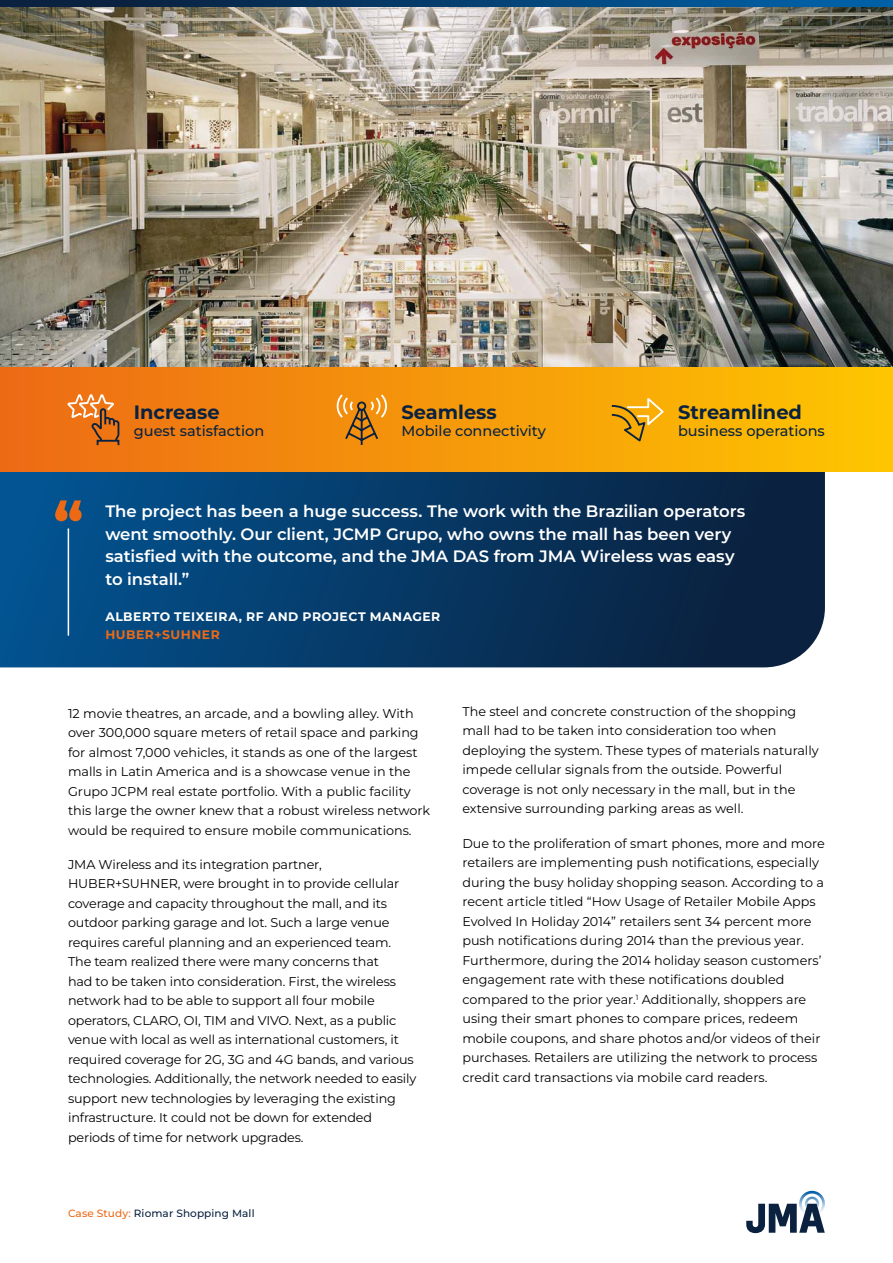
<style>
.page{position:relative;width:893px;height:1263px;background:#fff}
.page>*{position:absolute;margin:0;border:0;box-sizing:border-box;transform-origin:0 0}
.t1{font:700 19.35px "Montserrat";color:#0a2240}
.t2{font:600 16.5px/22.5px "Montserrat";letter-spacing:-.005em;color:#fff}
.t3{font:500 14.55px "Montserrat";color:#0a2240}
.t4{font:12.75px/19.5px "Montserrat";color:#000}
.t5{font:700 12.3px "Montserrat";letter-spacing:.04em;color:#fff}
.t6{font:700 12.3px "Montserrat";letter-spacing:.04em;color:#ed6a15}
.t7{font:500 10.5px "Montserrat";letter-spacing:.01em;color:#0a2240}
.s1{color:#ed6a15}
</style>
<div class="page">
<svg style="left:746px;top:1191px;width:79px;height:42px"></svg>
<svg style="left:0;top:472px;width:825px;height:195px;background:#073966"></svg>
<img style="left:0;top:6px;width:893px;height:362px">
<div style="left:0;top:368px;width:893px;height:104px;background:linear-gradient(to right,#ed6a15,#fec600)"></div>
<svg style="left:66px;top:393px;width:54px;height:54px;background:#dc7a2e"></svg>
<svg style="left:610px;top:395px;width:55px;height:49px;background:#e7a619"></svg>
<svg style="left:336px;top:392px;width:52px;height:55px;background:#d98a22"></svg>
<svg style="left:0;top:0;width:893px;height:6px;background:#053e6e"></svg>
<hr style="left:68px;top:528px;width:1px;height:108px;background:#fff">
<svg style="left:55px;top:500px;width:27px;height:21px"></svg>
<h1 class="t1" style="left:134px;top:399px;width:87px">Increase</h1>
<p class="t3" style="left:134px;top:421px;width:132px">guest satisfaction</p>
<h1 class="t1" style="left:402px;top:399px;width:97px">Seamless</h1>
<p class="t3" style="left:402px;top:421px;width:146px">Mobile connectivity</p>
<h1 class="t1" style="left:678px;top:399px;width:125px">Streamlined</h1>
<p class="t3" style="left:678px;top:421px;width:148px">business operations</p>
<p class="t2" style="left:105px;top:500px;width:641px">The project has been a huge success. The work with the Brazilian operators went smoothly. Our client, JCMP Grupo, who owns the mall has been very satisfied with the outcome, and the JMA DAS from JMA Wireless was easy to install.”</p>
<p class="t5" style="left:105px;top:608px;width:337px">ALBERTO TEIXEIRA, RF AND PROJECT MANAGER</p>
<p class="t6" style="left:105px;top:627px;width:116px">HUBER+SUHNER</p>
<p class="t4" style="left:68px;top:703px;width:364px">12 movie theatres, an arcade, and a bowling alley. With over 300,000 square meters of retail space and parking for almost 7,000 vehicles, it stands as one of the largest malls in Latin America and is a showcase venue in the Grupo JCPM real estate portfolio. With a public facility this large the owner knew that a robust wireless network would be required to ensure mobile communications.</p>
<p class="t4" style="left:68px;top:854px;width:350px">JMA Wireless and its integration partner, HUBER+SUHNER, were brought in to provide cellular coverage and capacity throughout the mall, and its outdoor parking garage and lot. Such a large venue requires careful planning and an experienced team.<br>The team realized there were many concerns that<br>had to be taken into consideration. First, the wireless network had to be able to support all four mobile operators, CLARO, OI, TIM and VIVO. Next, as a public venue with local as well as international customers, it required coverage for 2G, 3G and 4G bands, and various technologies. Additionally, the network needed to easily support new technologies by leveraging the existing infrastructure. It could not be down for extended periods of time for network upgrades.</p>
<p class="t7" style="left:68px;top:1206px;width:188px"><span class="s1">Case Study:</span> Riomar Shopping Mall</p>
<p class="t4" style="left:462px;top:701px;width:358px">The steel and concrete construction of the shopping mall had to be taken into consideration too when deploying the system. These types of materials naturally impede cellular signals from the outside. Powerful coverage is not only necessary in the mall, but in the extensive surrounding parking areas as well.</p>
<p class="t4" style="left:462px;top:833px;width:364px">Due to the proliferation of smart phones, more and more retailers are implementing push notifications, especially during the busy holiday shopping season. According to a recent article titled “How Usage of Retailer Mobile Apps Evolved In Holiday 2014” retailers sent 34 percent more push notifications during 2014 than the previous year.<br>Furthermore, during the 2014 holiday season customers’ engagement rate with these notifications doubled compared to the prior year.<sup>1</sup> Additionally, shoppers are using their smart phones to compare prices, redeem mobile coupons, and share photos and/or videos of their purchases. Retailers are utilizing the network to process credit card transactions via mobile card readers.</p>
</div>
